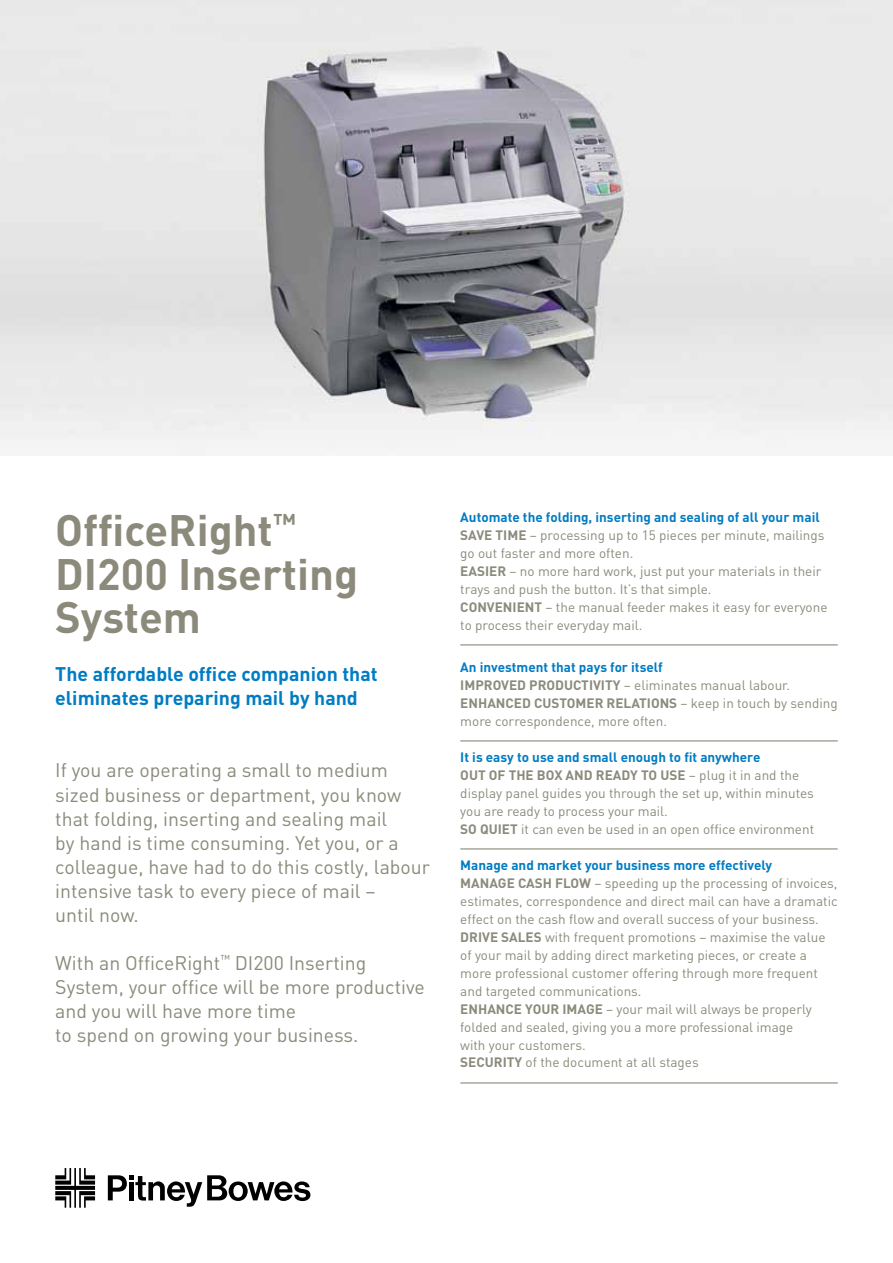
<style>
.page{position:relative;width:893px;height:1263px;background:#fff}
.page>*{position:absolute;margin:0;border:0;box-sizing:border-box;transform-origin:0 0}
.t1{font:700 43.5px/43.5px "DIN";color:#8b8a7b}
.t2{font:19.5px/24px "DIN";color:#8b8a7b}
.t3{font:700 19.5px/24px "DIN";color:#007cc3}
.t4{font:13.5px/18px "DIN";color:#8b8a7b}
.t5{font:700 13.5px/18px "DIN";letter-spacing:.105em;color:#8b8a7b}
.t6{font:700 13.5px "DIN";color:#007cc3}
.s1{font-weight:700;color:#007cc3}
.s2{font-weight:700}
.s3{font-weight:400}
</style>
<div class="page">
<img style="left:0;top:0;width:893px;height:455px">
<hr style="left:460px;top:644px;width:378px;height:1px;background:#8b8a7b">
<hr style="left:460px;top:740px;width:378px;height:1px;background:#8b8a7b">
<hr style="left:460px;top:848px;width:378px;height:1px;background:#8b8a7b">
<hr style="left:460px;top:1082px;width:378px;height:1px;background:#8b8a7b">
<svg style="left:108px;top:1175px;width:202px;height:32px"></svg>
<svg style="left:55px;top:1168px;width:40px;height:40px"></svg>
<h1 class="t1" style="left:55px;top:507px;width:304px">OfficeRight<sup>™<br></sup>DI200 Inserting<br>System</h1>
<h2 class="t3" style="left:55px;top:662px;width:324px">The affordable office companion that eliminates preparing mail by hand</h2>
<p class="t2" style="left:55px;top:758px;width:376px">If you are operating a small to medium sized business or department, you know that folding, inserting and sealing mail<br>by hand is time consuming. Yet you, or a colleague, have had to do this costly, labour intensive task to every piece of mail –<br>until now.</p>
<h2 class="t2" style="left:55px;top:950px;width:371px">With an OfficeRight<sup>™</sup> DI200 Inserting System, your office will be more productive and you will have more time<br>to spend on growing your business.</h2>
<p class="t4" style="left:460px;top:507px;width:366px"><span class="s1">Automate the folding, inserting and sealing of all your mail<br></span><span class="s2">Save time</span> – processing up to 15 pieces per minute, mailings go out faster and more often.</p>
<p class="t5" style="left:460px;top:561px;width:8px">Easi</p>
<p class="t4" style="left:460px;top:561px;width:369px;text-indent:29px"><span class="s2">er</span> – no more hard work, just put your materials in their trays and push the button. It’s that simple.<br><span class="s2">Conveni ent</span> – the manual feeder makes it easy for everyone to process their everyday mail.</p>
<p class="t6" style="left:460px;top:658px;width:204px">An investment that pays for itself</p>
<p class="t5" style="left:460px;top:675px;width:87px">Improved prod</p>
<p class="t5" style="left:460px;top:675px;width:331px;text-indent:104px">uctivity <span class="s3">– eliminates manual labour.<br></span>Enhanced customer relatio</p>
<p class="t4" style="left:460px;top:693px;width:379px;text-indent:199px"><span class="s2">ns</span> – keep in touch by sending more correspondence, more often.</p>
<p class="t4" style="left:460px;top:747px;width:355px"><span class="s1">It is easy to use and small enough to fit anywhere<br></span><span class="s2">Out of the box and ready to use</span> – plug it in and the display panel guides you through the set up, within minutes you are ready to process your mail.<br><span class="s2">So qui et</span> it can even be used in an open office environment</p>
<p class="t6" style="left:460px;top:856px;width:313px">Manage and market your business more effectively</p>
<p class="t5" style="left:460px;top:873px;width:67px">Manage cas</p>
<p class="t4" style="left:460px;top:873px;width:379px;text-indent:83px"><span class="s2">h flow</span> – speeding up the processing of invoices, estimates, correspondence and direct mail can have a dramatic effect on the cash flow and overall success of your business.<br><span class="s2">Drive sales</span> with frequent promotions – maximise the value of your mail by adding direct marketing pieces, or create a more professional customer offering through more frequent and targeted communications.<br><span class="s2">Enhance your i mage</span> – your mail will always be properly folded and sealed, giving you a more professional image<br>with your customers.<br><span class="s2">Security</span> of the document at all stages</p>
</div>
